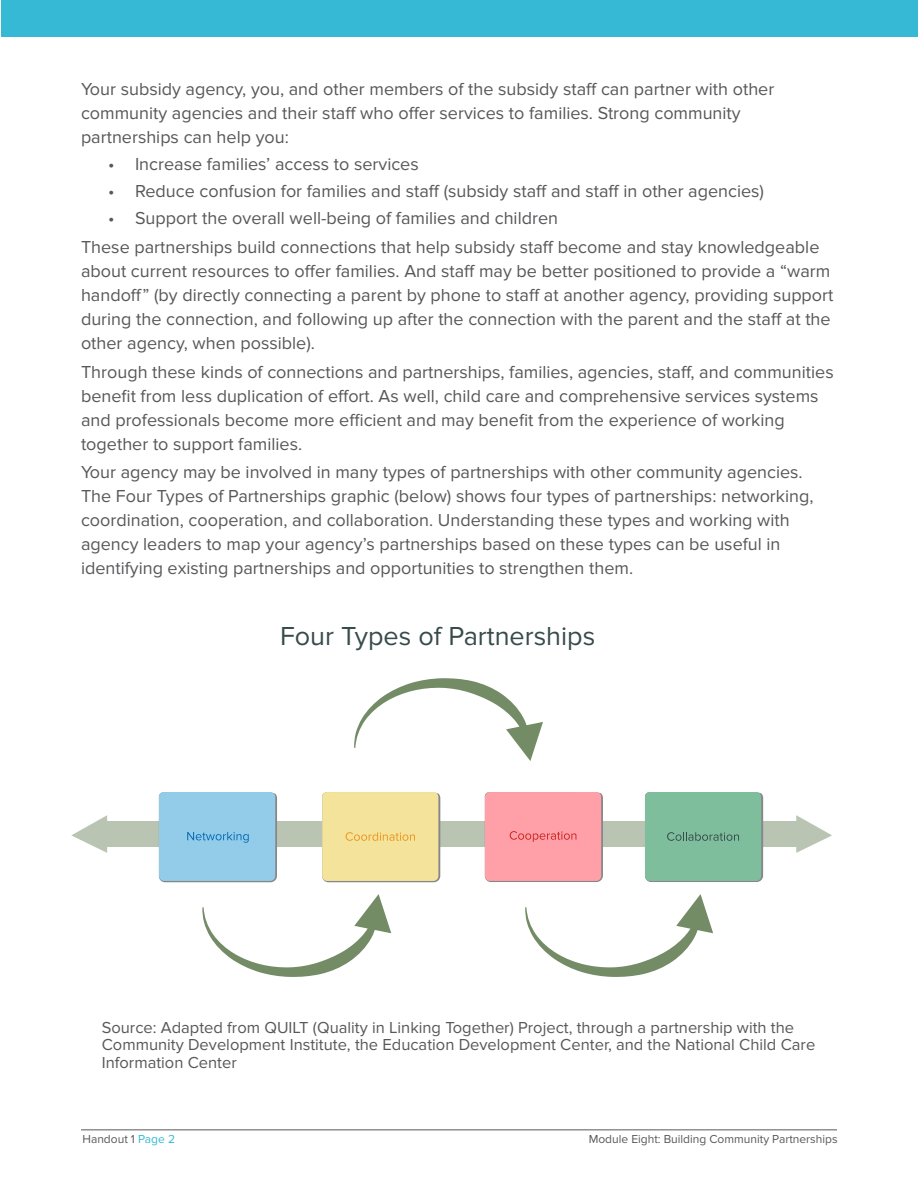
<style>
.page{position:relative;width:918px;height:1188px;background:#fff}
.page>*{position:absolute;margin:0;border:0;box-sizing:border-box;transform-origin:0 0}
.t1{font:27px "Proxima Nova";color:#374b4a}
.t2{font:18px/24px "Proxima Nova";color:#57585a}
.t3{font:16.5px/17.9px "Proxima Nova";color:#57585a}
.t4{font:12px "Proxima Nova";color:#57585a}
.s1{color:#35b9d4}
</style>
<div class="page">
<hr style="left:81px;top:1129px;width:756px;height:1px;background:#57585a">
<div style="left:2px;top:0;width:916px;height:37px;background:#35b9d4"></div>
<div style="left:107px;top:822px;width:690px;height:25px;background:#b9c5b2"></div>
<svg style="left:71px;top:815px;width:36px;height:38px"></svg>
<svg style="left:796px;top:815px;width:36px;height:38px"></svg>
<svg style="left:202px;top:894px;width:189px;height:83px"></svg>
<svg style="left:525px;top:894px;width:188px;height:83px"></svg>
<svg style="left:354px;top:678px;width:189px;height:83px"></svg>
<div style="left:159px;top:792px;width:118px;height:90px;background:#92cce9"></div>
<svg style="left:322px;top:792px;width:118px;height:90px;background:#f1df97"></svg>
<div style="left:485px;top:792px;width:118px;height:90px;background:#ff9fa7"></div>
<div style="left:645px;top:792px;width:118px;height:90px;background:#7fbe9d"></div>
<p class="t2" style="left:81px;top:78px;width:695px">Your subsidy agency, you, and other members of the subsidy staff can partner with other community agencies and their staff who offer services to families. Strong community partnerships can help you:</p>
<p class="t2" style="left:108px;top:153px;width:312px">• Increase families’ access to services</p>
<p class="t2" style="left:108px;top:180px;width:658px">• Reduce confusion for families and staff (subsidy staff and staff in other agencies)</p>
<p class="t2" style="left:108px;top:207px;width:452px">• Support the overall well-being of families and children</p>
<p class="t2" style="left:81px;top:235px;width:754px">These partnerships build connections that help subsidy staff become and stay knowledgeable about current resources to offer families. And staff may be better positioned to provide a “warm handoff” (by directly connecting a parent by phone to staff at another agency, providing support during the connection, and following up after the connection with the parent and the staff at the other agency, when possible).</p>
<p class="t2" style="left:81px;top:360px;width:754px">Through these kinds of connections and partnerships, families, agencies, staff, and communities benefit from less duplication of effort. As well, child care and comprehensive services systems and professionals become more efficient and may benefit from the experience of working together to support families.</p>
<p class="t2" style="left:81px;top:460px;width:734px">Your agency may be involved in many types of partnerships with other community agencies.<br>The Four Types of Partnerships graphic (below) shows four types of partnerships: networking, coordination, cooperation, and collaboration. Understanding these types and working with agency leaders to map your agency’s partnerships based on these types can be useful in identifying existing partnerships and opportunities to strengthen them.</p>
<p class="t1" style="left:280px;top:620px;width:317px">Four Types of Partnerships</p>
<p class="t3" style="left:102px;top:1018px;width:715px">Source: Adapted from QUILT (Quality in Linking Together) Project, through a partnership with the<br>Community Development Institute, the Education Development Center, and the National Child Care<br>Information Center</p>
<p class="t4" style="left:82px;top:1133px;width:94px">Handout 1 <span class="s1">Page 2</span></p>
<p class="t4" style="left:589px;top:1133px;width:250px">Module Eight: Building Community Partnerships</p>
</div>
